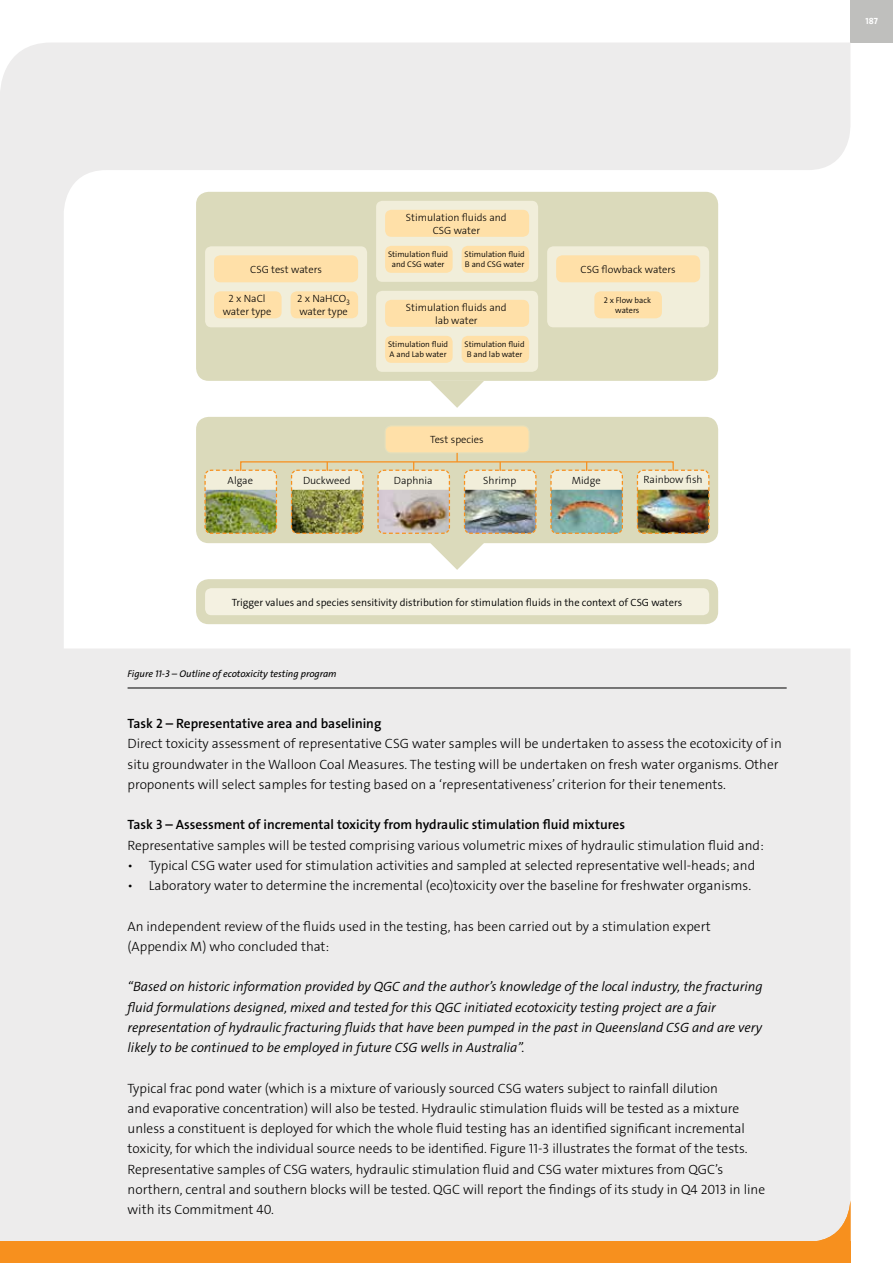
<style>
.page{position:relative;width:893px;height:1263px;background:#fff}
.page>*{position:absolute;margin:0;border:0;box-sizing:border-box;transform-origin:0 0}
.t1{font:13.5px/20.2px "BG The Sans W3 Lig";color:#000}
.t2{font:13.5px/20.2px "BG The Sans W4 Se Lig IT";color:#000}
.t3{font:13.5px "BG The Sans W6 Se Bld";color:#000}
.t4{font:10.5px/12.6px "BG The Sans W3 Lig";color:#000;text-align:center}
.t5{font:10.5px "BG The Sans W4 Se Lig";color:#000}
.t6{font:9.75px "BG The Sans W5 Plain IT";color:#000}
.t7{font:9px "BG The Sans W7 Bld";color:#fff}
.t8{font:8.25px/9.9px "BG The Sans W4 Se Lig";color:#000}
</style>
<div class="page">
<div style="left:850px;top:0;width:43px;height:43px;background:#bfbfbd"></div>
<div style="left:0;top:43px;width:850px;height:1198px;background:#edecec"></div>
<hr style="left:128px;top:688px;width:659px;height:1px;background:#000">
<svg style="left:64px;top:128px;width:786px;height:520px"></svg>
<div style="left:196px;top:417px;width:522px;height:126px;background:#dbdabb;border-radius:13px"></div>
<div style="left:196px;top:579px;width:522px;height:45px;background:#dbdabb;border-radius:13px"></div>
<svg style="left:430px;top:381px;width:54px;height:27px"></svg>
<svg style="left:430px;top:543px;width:54px;height:27px"></svg>
<div style="left:196px;top:192px;width:522px;height:189px;background:#dbdabb;border-radius:13px"></div>
<div style="left:547px;top:246px;width:162px;height:81px;background:#f1eeda;border-radius:6px"></div>
<div style="left:556px;top:255px;width:144px;height:27px;background:#ffe0a8;border-radius:6px"></div>
<div style="left:594px;top:291px;width:68px;height:27px;background:#ffe0a8;border-radius:6px"></div>
<div style="left:376px;top:201px;width:162px;height:81px;background:#f1eeda;border-radius:6px"></div>
<div style="left:385px;top:210px;width:144px;height:27px;background:#ffe0a8;border-radius:6px"></div>
<div style="left:385px;top:426px;width:144px;height:27px;background:#ffe0a8;border-radius:6px"></div>
<div style="left:384px;top:425px;width:146px;height:28px;border:1px solid #e5e0bc;border-radius:6px"></div>
<img style="left:204px;top:469px;width:74px;height:65px">
<img style="left:636px;top:469px;width:74px;height:65px">
<div style="left:385px;top:246px;width:68px;height:27px;background:#ffe0a8;border-radius:6px"></div>
<div style="left:462px;top:246px;width:67px;height:27px;background:#ffe0a8;border-radius:6px"></div>
<div style="left:376px;top:291px;width:162px;height:81px;background:#f1eeda;border-radius:6px"></div>
<div style="left:385px;top:300px;width:144px;height:27px;background:#ffe0a8;border-radius:6px"></div>
<div style="left:385px;top:336px;width:68px;height:27px;background:#ffe0a8;border-radius:6px"></div>
<div style="left:462px;top:336px;width:67px;height:27px;background:#ffe0a8;border-radius:6px"></div>
<div style="left:205px;top:246px;width:162px;height:81px;background:#f1eeda;border-radius:6px"></div>
<div style="left:214px;top:255px;width:144px;height:27px;background:#ffe0a8;border-radius:6px"></div>
<div style="left:214px;top:291px;width:68px;height:27px;background:#ffe0a8;border-radius:6px"></div>
<div style="left:291px;top:291px;width:67px;height:27px;background:#ffe0a8;border-radius:6px"></div>
<div style="left:240px;top:461px;width:434px;height:10px;border:1px solid #f7901e"></div>
<img style="left:290px;top:462px;width:74px;height:72px">
<img style="left:377px;top:453px;width:160px;height:81px">
<img style="left:550px;top:462px;width:74px;height:72px">
<div style="left:205px;top:588px;width:504px;height:27px;background:#f4f1e1;border-radius:6px"></div>
<div style="left:0;top:1241px;width:850px;height:22px;background:#f7901e"></div>
<svg style="left:808px;top:1199px;width:42px;height:42px;background:#eedac5"></svg>
<p class="t4" style="left:250px;top:263px;width:73px">CSG test waters</p>
<p class="t4" style="left:223px;top:293px;width:50px">2 x NaCl water type</p>
<p class="t4" style="left:297px;top:293px;width:54px;text-align:left">2 x NaHCO<sub>3 </sub>water type</p>
<p class="t4" style="left:406px;top:211px;width:102px">Stimulation fluids and<br>CSG water</p>
<p class="t8" style="left:388px;top:250px;width:62px;text-align:center">Stimulation fluid and CSG water</p>
<p class="t8" style="left:464px;top:250px;width:62px">Stimulation fluid<br>B and CSG water</p>
<p class="t4" style="left:406px;top:301px;width:102px">Stimulation fluids and lab water</p>
<p class="t8" style="left:388px;top:340px;width:62px">Stimulation fluid<br>A and Lab water</p>
<p class="t8" style="left:465px;top:340px;width:62px">Stimulation fluid<br>B and lab water</p>
<p class="t4" style="left:430px;top:434px;width:55px">Test species</p>
<p class="t4" style="left:580px;top:263px;width:97px">CSG flowback waters</p>
<p class="t8" style="left:604px;top:295px;width:49px;text-align:center">2 x Flow back waters</p>
<p class="t4" style="left:228px;top:475px;width:27px">Algae</p>
<p class="t4" style="left:303px;top:475px;width:49px">Duckweed</p>
<p class="t4" style="left:394px;top:475px;width:40px">Daphnia</p>
<p class="t4" style="left:483px;top:475px;width:34px">Shrimp</p>
<p class="t4" style="left:572px;top:475px;width:30px">Midge</p>
<p class="t4" style="left:643px;top:474px;width:61px">Rainbow fish</p>
<p class="t5" style="left:232px;top:597px;width:452px">Trigger values and species sensitivity distribution for stimulation fluids in the context of CSG waters</p>
<p class="t6" style="left:128px;top:669px;width:211px">Figure 11-3 – Outline of ecotoxicity testing program</p>
<p class="t3" style="left:128px;top:716px;width:255px">Task 2 – Representative area and baselining</p>
<p class="t1" style="left:128px;top:734px;width:656px">Direct toxicity assessment of representative CSG water samples will be undertaken to assess the ecotoxicity of in situ groundwater in the Walloon Coal Measures. The testing will be undertaken on fresh water organisms. Other proponents will select samples for testing based on a ‘representativeness’ criterion for their tenements.</p>
<p class="t3" style="left:128px;top:818px;width:499px">Task 3 – Assessment of incremental toxicity from hydraulic stimulation fluid mixtures</p>
<p class="t1" style="left:128px;top:835px;width:638px">Representative samples will be tested comprising various volumetric mixes of hydraulic stimulation fluid and:</p>
<p class="t1" style="left:128px;top:856px;width:629px">• Typical CSG water used for stimulation activities and sampled at selected representative well-heads; and</p>
<p class="t1" style="left:128px;top:876px;width:625px">• Laboratory water to determine the incremental (eco)toxicity over the baseline for freshwater organisms.</p>
<p class="t1" style="left:128px;top:916px;width:585px">An independent review of the fluids used in the testing, has been carried out by a stimulation expert (Appendix M) who concluded that:</p>
<p class="t2" style="left:128px;top:977px;width:636px">“Based on historic information provided by QGC and the author’s knowledge of the local industry, the fracturing fluid formulations designed, mixed and tested for this QGC initiated ecotoxicity testing project are a fair representation of hydraulic fracturing fluids that have been pumped in the past in Queensland CSG and are very likely to be continued to be employed in future CSG wells in Australia”.</p>
<p class="t1" style="left:128px;top:1078px;width:639px">Typical frac pond water (which is a mixture of variously sourced CSG waters subject to rainfall dilution<br>and evaporative concentration) will also be tested. Hydraulic stimulation fluids will be tested as a mixture unless a constituent is deployed for which the whole fluid testing has an identified significant incremental toxicity, for which the individual source needs to be identified. Figure 11-3 illustrates the format of the tests.<br>Representative samples of CSG waters, hydraulic stimulation fluid and CSG water mixtures from QGC’s northern, central and southern blocks will be tested. QGC will report the findings of its study in Q4 2013 in line with its Commitment 40.</p>
<p class="t7" style="left:866px;top:16px;width:14px">187</p>
</div>
